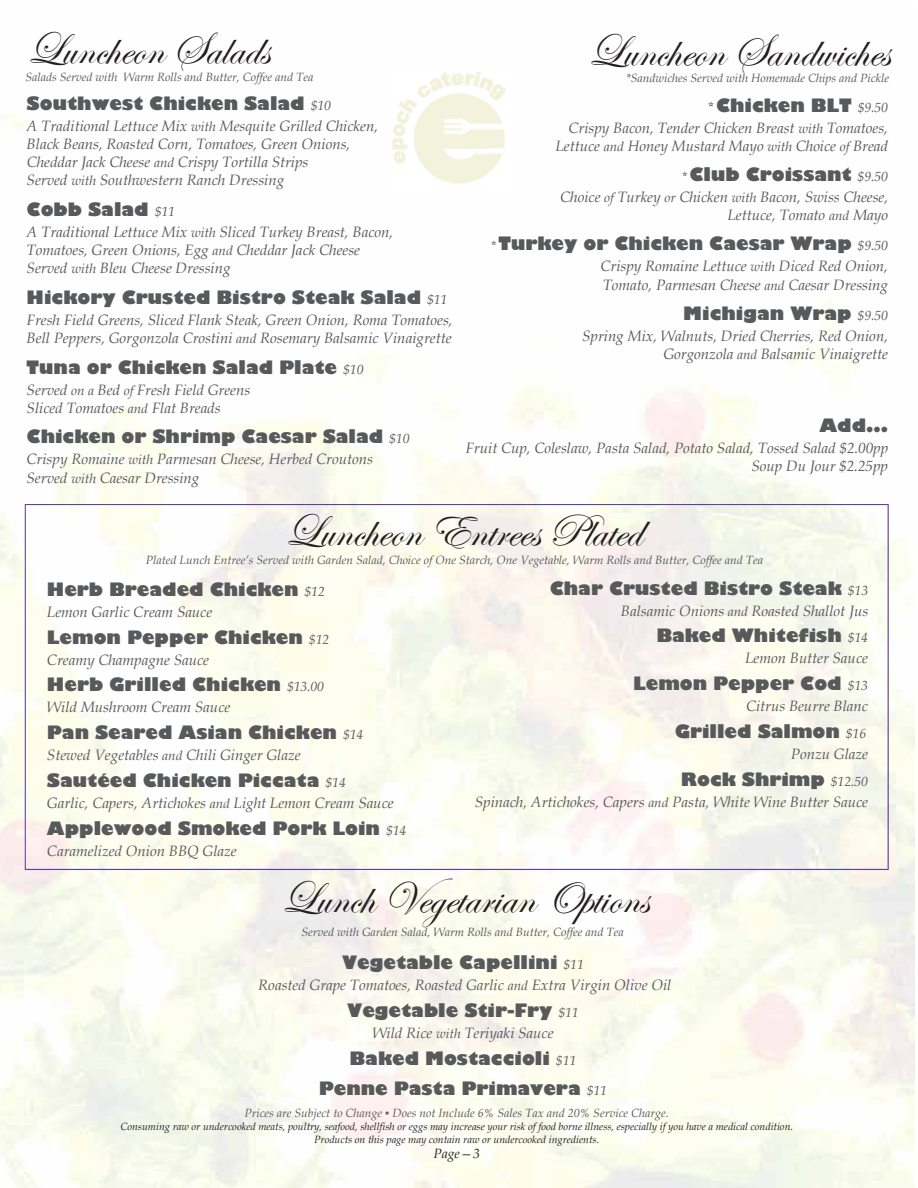
<style>
.page{position:relative;width:918px;height:1188px;background:#fff}
.page>*{position:absolute;margin:0;border:0;box-sizing:border-box;transform-origin:0 0}
.t1{font:46.5px "Edwardian Script ITC";color:#231f20}
.t2{font:800 18px/29.8px "Gill Sans";color:#58595b;text-align:center}
.t3{font:italic 15px/18.1px "Book Antiqua";color:#58595b}
.t4{font:italic 13.5px "Book Antiqua";color:#231f20}
.t5{font:italic 12px "Book Antiqua";color:#58595b}
.t6{font:italic 10.5px/12.8px "Book Antiqua";color:#231f20;text-align:center}
.s1{font-family:"Book Antiqua";font-weight:400;font-style:italic;font-size:13.5px}
.s2{font-size:13.5px}
.s3{font-family:"Monotype Corsiva";font-weight:400;font-size:15px}
.s4{font-family:"Monotype Corsiva";font-weight:400;font-size:13.5px}
.s5{font-family:"Arial Narrow"}
</style>
<div class="page">
<svg style="left:25px;top:504px;width:864px;height:366px;fill:#fcfcef"></svg>
<img style="left:392px;top:71px;width:115px;height:113px">
<h1 class="t1" style="left:27px;top:24px;width:244px">Luncheon Salads</h1>
<p class="t2" style="left:27px;top:90px;width:306px">Southwest Chicken Salad <span class="s1">$10</span></p>
<p class="t3" style="left:27px;top:117px;width:353px">A Traditional Lettuce Mix <span class="s2">with</span> Mesquite Grilled Chicken, Black Beans, Roasted Corn, Tomatoes, Green Onions, Cheddar Jack Cheese <span class="s2">and</span> Crispy Tortilla Strips<br>Served <span class="s2">with</span> Southwestern Ranch Dressing</p>
<p class="t2" style="left:27px;top:196px;width:150px">Cobb Salad <span class="s1">$11</span></p>
<p class="t3" style="left:27px;top:222px;width:368px">A Traditional Lettuce Mix <span class="s2">with</span> Sliced Turkey Breast, Bacon,<br>Tomatoes, Green Onions, Egg <span class="s2">and</span> Cheddar Jack Cheese<br>Served <span class="s2">with</span> Bleu Cheese Dressing</p>
<p class="t2" style="left:27px;top:284px;width:422px">Hickory Crusted Bistro Steak Salad <span class="s1">$11</span></p>
<p class="t3" style="left:27px;top:310px;width:428px">Fresh Field Greens, Sliced Flank Steak, Green Onion, Roma Tomatoes,<br>Bell Peppers, Gorgonzola Crostini <span class="s2">and</span> Rosemary Balsamic Vinaigrette</p>
<p class="t2" style="left:27px;top:353px;width:338px">Tuna or Chicken Salad Plate <span class="s1">$10</span></p>
<p class="t3" style="left:27px;top:380px;width:225px">Served <span class="s2">on a</span> Bed <span class="s2">of</span> Fresh Field Greens<br>Sliced Tomatoes <span class="s2">and</span> Flat Breads</p>
<p class="t2" style="left:27px;top:423px;width:384px">Chicken or Shrimp Caesar Salad <span class="s1">$10</span></p>
<p class="t3" style="left:27px;top:450px;width:348px">Crispy Romaine <span class="s2">with</span> Parmesan Cheese, Herbed Croutons<br>Served <span class="s2">with</span> Caesar Dressing</p>
<h1 class="t1" style="left:588px;top:25px;width:304px">Luncheon Sandwiches</h1>
<p class="t2" style="left:706px;top:91px;width:183px"><span class="s3">*</span> Chicken BLT <span class="s1">$9.50</span></p>
<p class="t3" style="left:556px;top:118px;width:334px;text-align:right">Crispy Bacon, Tender Chicken Breast <span class="s2">with</span> Tomatoes,<br>Lettuce <span class="s2">and</span> Honey Mustard Mayo <span class="s2">with</span> Choice <span class="s2">of</span> Bread</p>
<p class="t2" style="left:681px;top:161px;width:209px"><span class="s4">*</span> Club Croissant <span class="s1">$9.50</span></p>
<p class="t3" style="left:560px;top:187px;width:329px;text-align:right">Choice <span class="s2">of</span> Turkey <span class="s2">or</span> Chicken <span class="s2">with</span> Bacon, Swiss Cheese,<br>Lettuce, Tomato <span class="s2">and</span> Mayo</p>
<p class="t2" style="left:490px;top:230px;width:400px"><span class="s4">*</span> Turkey or Chicken Caesar Wrap <span class="s1">$9.50</span></p>
<p class="t3" style="left:601px;top:257px;width:289px">Crispy Romaine Lettuce <span class="s2">with</span> Diced Red Onion,<br>Tomato, Parmesan Cheese <span class="s2">and</span> Caesar Dressing</p>
<p class="t2" style="left:683px;top:300px;width:206px">Michigan Wrap <span class="s1">$9.50</span></p>
<p class="t3" style="left:582px;top:326px;width:307px;text-align:right">Spring Mix, Walnuts, Dried Cherries, Red Onion,<br>Gorgonzola <span class="s2">and</span> Balsamic Vinaigrette</p>
<p class="t5" style="left:26px;top:69px;width:289px">Salads Served with Warm Rolls and Butter, Coffee and Tea</p>
<p class="t5" style="left:626px;top:70px;width:264px">*Sandwiches Served with Homemade Chips and Pickle</p>
<p class="t2" style="left:819px;top:412px;width:70px">Add...</p>
<p class="t3" style="left:466px;top:439px;width:424px;text-align:right">Fruit Cup, Coleslaw, Pasta Salad, Potato Salad, Tossed Salad $2.00pp<br>Soup Du Jour $2.25pp</p>
<h1 class="t1" style="left:284px;top:505px;width:359px">Luncheon Entrees Plated</h1>
<p class="t5" style="left:146px;top:552px;width:619px">Plated Lunch Entree’s Served with Garden Salad, Choice of One Starch, One Vegetable, Warm Rolls and Butter, Coffee and Tea</p>
<p class="t2" style="left:47px;top:576px;width:279px">Herb Breaded Chicken <span class="s1">$12</span></p>
<p class="t3" style="left:47px;top:602px;width:167px">Lemon Garlic Cream Sauce</p>
<p class="t2" style="left:47px;top:623px;width:284px">Lemon Pepper Chicken <span class="s1">$12</span></p>
<p class="t3" style="left:47px;top:650px;width:164px">Creamy Champagne Sauce</p>
<p class="t2" style="left:47px;top:671px;width:279px">Herb Grilled Chicken <span class="s1">$13.00</span></p>
<p class="t3" style="left:47px;top:698px;width:185px">Wild Mushroom Cream Sauce</p>
<p class="t2" style="left:47px;top:719px;width:318px">Pan Seared Asian Chicken <span class="s1">$14</span></p>
<p class="t3" style="left:47px;top:746px;width:255px">Stewed Vegetables <span class="s2">and</span> Chili Ginger Glaze</p>
<p class="t2" style="left:47px;top:767px;width:300px">Sautéed Chicken Piccata <span class="s1">$14</span></p>
<p class="t3" style="left:47px;top:793px;width:348px">Garlic, Capers, Artichokes <span class="s2">and</span> Light Lemon Cream Sauce</p>
<p class="t2" style="left:47px;top:814px;width:361px">Applewood Smoked Pork Loin <span class="s1">$14</span></p>
<p class="t3" style="left:47px;top:841px;width:191px">Caramelized Onion BBQ Glaze</p>
<p class="t2" style="left:550px;top:574px;width:320px">Char Crusted Bistro Steak <span class="s1">$13</span></p>
<p class="t3" style="left:621px;top:601px;width:249px">Balsamic Onions <span class="s2">and</span> Roasted Shallot Jus</p>
<p class="t2" style="left:656px;top:622px;width:213px">Baked Whitefish <span class="s1">$14</span></p>
<p class="t3" style="left:745px;top:649px;width:124px">Lemon Butter Sauce</p>
<p class="t2" style="left:633px;top:670px;width:236px">Lemon Pepper Cod <span class="s1">$13</span></p>
<p class="t3" style="left:746px;top:697px;width:124px">Citrus Beurre Blanc</p>
<p class="t2" style="left:675px;top:718px;width:193px">Grilled Salmon <span class="s1">$16</span></p>
<p class="t3" style="left:791px;top:744px;width:79px">Ponzu Glaze</p>
<p class="t2" style="left:681px;top:765px;width:189px">Rock Shrimp <span class="s1">$12.50</span></p>
<p class="t3" style="left:475px;top:792px;width:395px">Spinach, Artichokes, Capers <span class="s2">and</span> Pasta, White Wine Butter Sauce</p>
<h1 class="t1" style="left:281px;top:872px;width:369px">Lunch Vegetarian Options</h1>
<p class="t5" style="left:302px;top:923px;width:324px">Served with Garden Salad, Warm Rolls and Butter, Coffee and Tea</p>
<p class="t2" style="left:342px;top:949px;width:243px">Vegetable Capellini <span class="s1">$11</span></p>
<p class="t3" style="left:258px;top:976px;width:415px">Roasted Grape Tomatoes, Roasted Garlic <span class="s2">and</span> Extra Virgin Olive Oil</p>
<p class="t2" style="left:347px;top:997px;width:233px">Vegetable Stir-Fry <span class="s1">$11</span></p>
<p class="t3" style="left:372px;top:1023px;width:183px">Wild Rice <span class="s2">with</span> Teriyaki Sauce</p>
<p class="t2" style="left:319px;top:1045px;width:290px">Baked Mostaccioli <span class="s1">$11<br></span>Penne Pasta Primavera <span class="s1">$11</span></p>
<p class="t5" style="left:244px;top:1104px;width:426px">Prices are Subject to Change <span class="s5">▪</span> Does not Include 6% Sales Tax and 20% Service Charge.</p>
<p class="t6" style="left:120px;top:1120px;width:674px">Consuming raw or undercooked meats, poultry, seafood, shellfish or eggs may increase your risk of food borne illness, especially if you have a medical condition.<br>Products on this page may contain raw or undercooked ingredients.</p>
<p class="t4" style="left:433px;top:1144px;width:48px">Page—3</p>
</div>
